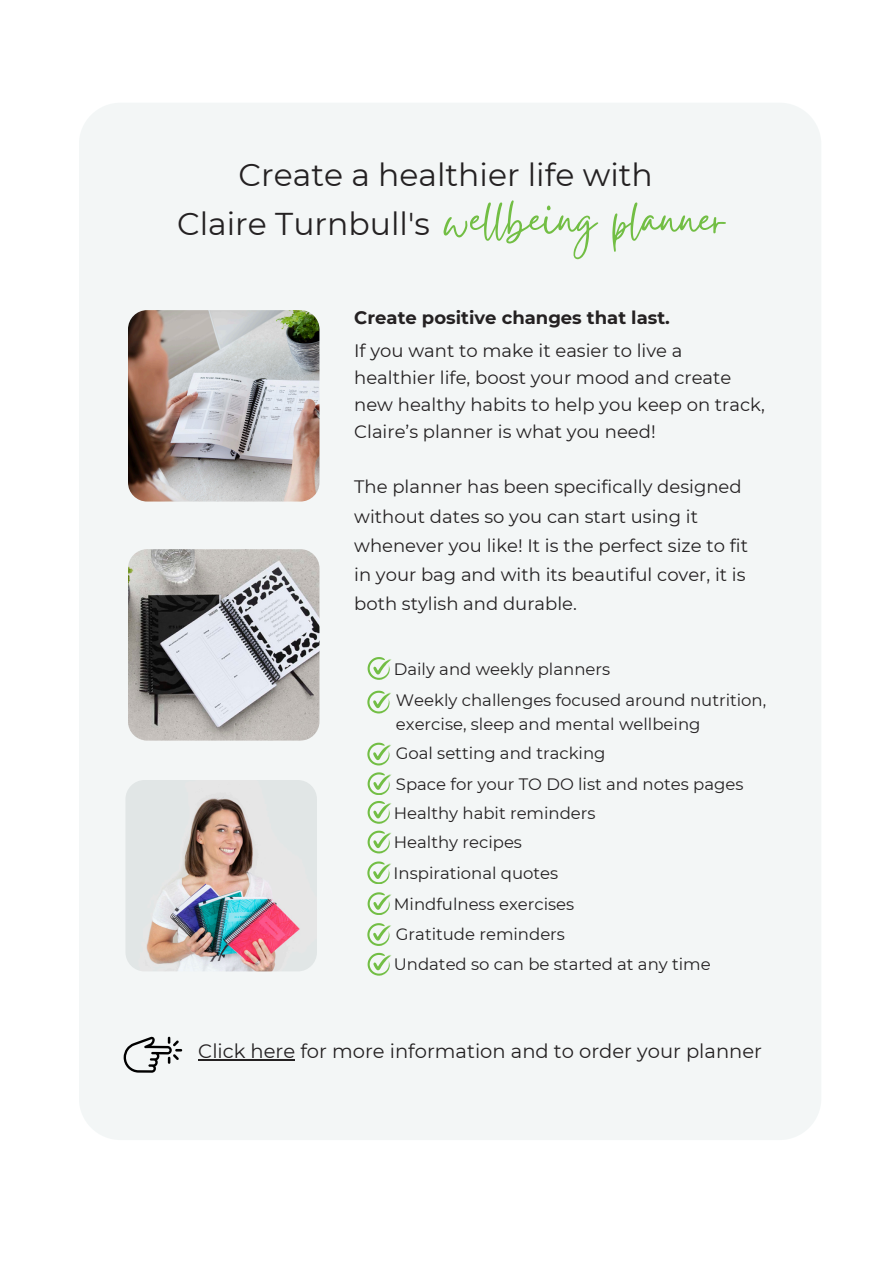
<style>
.page{position:relative;width:894px;height:1264px;background:#fff}
.page>*{position:absolute;margin:0;border:0;box-sizing:border-box;transform-origin:0 0}
.t1{font:64.5px "Gistesy";color:#72be44}
.t2{font:31.5px "Montserrat";color:#242122}
.t3{font:19.5px "Montserrat";color:#242122}
.t4{font:18px/29.2px "Montserrat";color:#242122}
.t5{font:700 18px "Montserrat";color:#242122}
.t6{font:16.5px/23.7px "Montserrat";color:#242122}
</style>
<div class="page">
<div style="left:79px;top:103px;width:742px;height:1037px;background:#f3f6f6"></div>
<img style="left:128px;top:310px;width:191px;height:191px;border-radius:19px">
<svg style="left:367px;top:657px;width:25px;height:22px"></svg>
<svg style="left:367px;top:690px;width:24px;height:23px"></svg>
<svg style="left:367px;top:742px;width:24px;height:23px"></svg>
<svg style="left:367px;top:772px;width:25px;height:22px"></svg>
<svg style="left:367px;top:801px;width:25px;height:22px"></svg>
<svg style="left:367px;top:830px;width:25px;height:23px"></svg>
<svg style="left:367px;top:861px;width:24px;height:23px"></svg>
<svg style="left:367px;top:892px;width:25px;height:22px"></svg>
<svg style="left:367px;top:923px;width:24px;height:22px"></svg>
<svg style="left:367px;top:952px;width:25px;height:23px"></svg>
<img style="left:128px;top:549px;width:191px;height:191px;border-radius:19px">
<img style="left:125px;top:780px;width:192px;height:191px;border-radius:19px">
<svg style="left:124px;top:1036px;width:58px;height:36px"></svg>
<hr style="left:198px;top:1059px;width:97px;height:1px;background:#242122">
<p class="t2" style="left:238px;top:155px;width:415px">Create a healthier life with</p>
<p class="t2" style="left:177px;top:205px;width:254px">Claire Turnbull's</p>
<p class="t1" style="left:444px;top:174px;width:280px">wellbeing planner</p>
<p class="t5" style="left:354px;top:306px;width:317px">Create positive changes that last.</p>
<h1 class="t4" style="left:354px;top:337px;width:412px;line-height:27px">If you want to make it easier to live a healthier life, boost your mood and create new healthy habits to help you keep on track, Claire’s planner is what you need!</h1>
<p class="t4" style="left:354px;top:472px;width:395px">The planner has been specifically designed without dates so you can start using it whenever you like! It is the perfect size to fit in your bag and with its beautiful cover, it is both stylish and durable.</p>
<p class="t6" style="left:393px;top:656px;width:218px">Daily and weekly planners</p>
<h3 class="t6" style="left:396px;top:688px;width:372px">Weekly challenges focused around nutrition, exercise, sleep and mental wellbeing</h3>
<h4 class="t6" style="left:395px;top:741px;width:211px">Goal setting and tracking</h4>
<h4 class="t6" style="left:396px;top:772px;width:349px">Space for your TO DO list and notes pages</h4>
<p class="t6" style="left:393px;top:801px;width:203px">Healthy habit reminders</p>
<p class="t6" style="left:393px;top:830px;width:130px">Healthy recipes</p>
<p class="t6" style="left:393px;top:861px;width:166px">Inspirational quotes</p>
<p class="t6" style="left:393px;top:892px;width:182px">Mindfulness exercises</p>
<p class="t6" style="left:396px;top:922px;width:170px">Gratitude reminders</p>
<p class="t6" style="left:393px;top:952px;width:318px">Undated so can be started at any time</p>
<p class="t3" style="left:198px;top:1039px;width:565px">Click here for more information and to order your planner</p>
</div>
